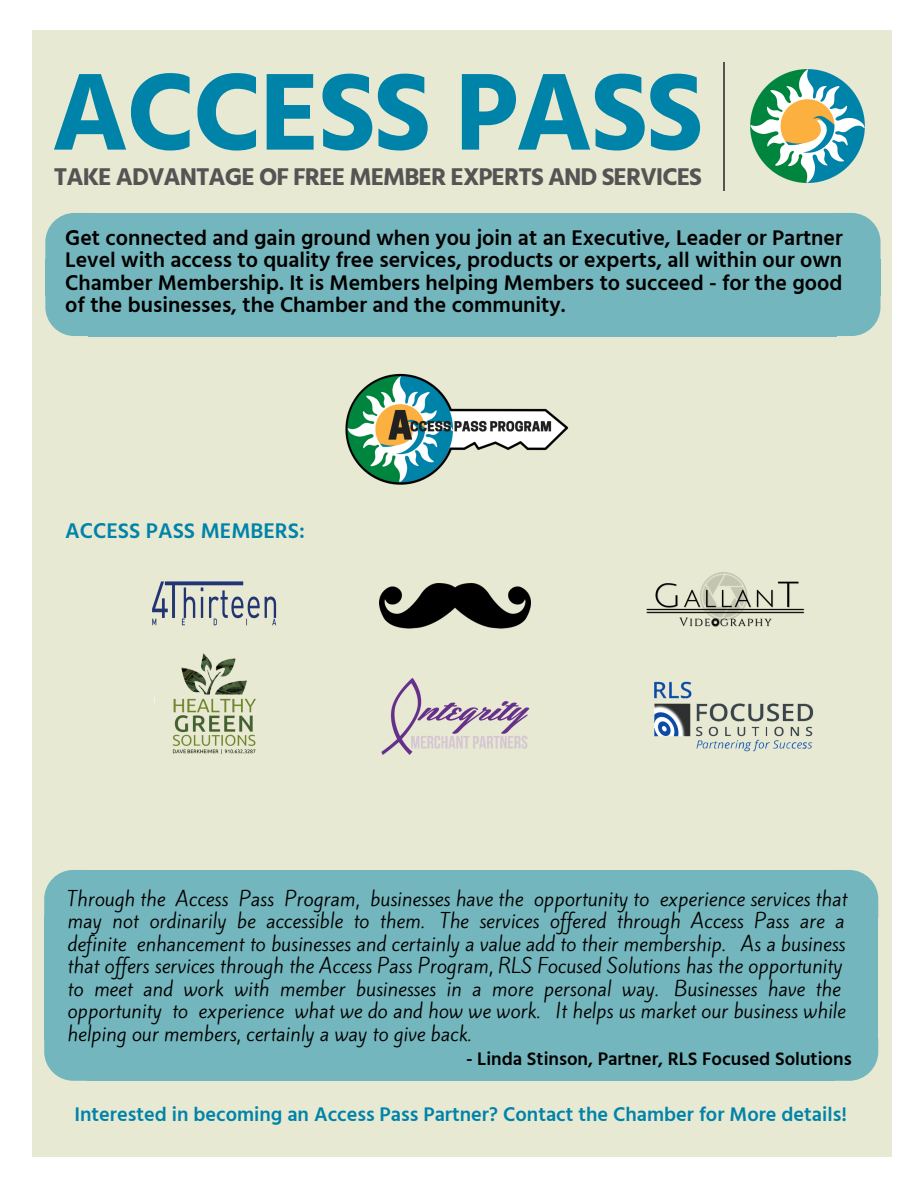
<style>
.page{position:relative;width:918px;height:1188px;background:#fff}
.page>*{position:absolute;margin:0;border:0;box-sizing:border-box;transform-origin:0 0}
.t1{font:700 112.05px "Hind Guntur";letter-spacing:-.02em;color:#0083a9}
.t2{font:700 24.9px "Hind Guntur";letter-spacing:-.04em;color:#545454}
.t3{font:600 21.75px/22.5px "Hind Guntur";color:#000;text-align:justify}
.t4{font:600 21.75px "Hind Guntur";color:#0083a9}
.t5{font:600 20.25px "Hind Guntur";color:#0083a9}
.t6{font:18.75px/22.5px "Kite One";color:#000}
.t7{font:600 18.75px "Hind Guntur";color:#000}
</style>
<div class="page">
<div style="left:33px;top:30px;width:859px;height:1126px;background:#e8e9d2"></div>
<img style="left:750px;top:69px;width:115px;height:114px">
<svg style="left:723px;top:181px;width:2px;height:10px"></svg>
<svg style="left:723px;top:62px;width:2px;height:10px"></svg>
<hr style="left:723px;top:110px;width:2px;height:71px;background:#545454">
<hr style="left:723px;top:72px;width:2px;height:38px;background:#545454">
<svg style="left:835px;top:870px;width:43px;height:46px;background:#7ebabe"></svg>
<div style="left:833px;top:916px;width:45px;height:124px;background:#74b6bd"></div>
<div style="left:88px;top:916px;width:747px;height:124px;background:#74b6bd"></div>
<div style="left:88px;top:870px;width:747px;height:48px;background:#74b6bd"></div>
<svg style="left:44px;top:870px;width:44px;height:46px;background:#7ebabe"></svg>
<div style="left:44px;top:916px;width:45px;height:124px;background:#74b6bd"></div>
<div style="left:88px;top:1039px;width:747px;height:42px;background:#74b6bd"></div>
<svg style="left:44px;top:1040px;width:44px;height:41px;background:#80bbbf"></svg>
<svg style="left:835px;top:1040px;width:43px;height:41px;background:#80bbbf"></svg>
<img style="left:646px;top:572px;width:159px;height:55px">
<img style="left:381px;top:677px;width:149px;height:78px">
<img style="left:154px;top:653px;width:102px;height:102px">
<img style="left:654px;top:681px;width:160px;height:71px">
<img style="left:152px;top:581px;width:125px;height:45px">
<svg style="left:837px;top:213px;width:44px;height:46px;background:#7fbbbf"></svg>
<div style="left:836px;top:259px;width:45px;height:36px;background:#74b6bd"></div>
<div style="left:89px;top:259px;width:748px;height:36px;background:#74b6bd"></div>
<div style="left:89px;top:213px;width:748px;height:48px;background:#74b6bd"></div>
<svg style="left:45px;top:213px;width:44px;height:46px;background:#7fbabf"></svg>
<div style="left:45px;top:259px;width:45px;height:36px;background:#74b6bd"></div>
<div style="left:89px;top:294px;width:748px;height:42px;background:#74b6bd"></div>
<svg style="left:45px;top:295px;width:44px;height:41px;background:#80bbbf"></svg>
<svg style="left:837px;top:295px;width:44px;height:41px;background:#80bbbf"></svg>
<img style="left:379px;top:584px;width:152px;height:45px">
<img style="left:345px;top:373px;width:224px;height:112px">
<h1 class="t1" style="left:51px;top:45px;width:654px">ACCESS PASS</h1>
<h2 class="t2" style="left:54px;top:161px;width:650px">TAKE ADVANTAGE OF FREE MEMBER EXPERTS AND SERVICES</h2>
<p class="t3" style="left:65px;top:226px;width:779px">Get connected and gain ground when you join at an Executive, Leader or Partner Level with access to quality free services, products or experts, all within our own Chamber Membership. It is Members helping Members to succeed - for the good of the businesses, the Chamber and the community.</p>
<p class="t4" style="left:65px;top:518px;width:241px">ACCESS PASS MEMBERS:</p>
<p class="t6" style="left:68px;top:888px;width:781px">Through the Access Pass Program, businesses have the opportunity to experience services that may not ordinarily be accessible to them. The services of ered through Access Pass are a definite enhancement to businesses and certainly a value add to their membership. As a business that of ers services through the Access Pass Program, RLS Focused Solutions has the opportunity to meet and work with member businesses in a more personal way. Businesses have the opportunity to experience what we do and how we work. It helps us market our business while helping our members, certainly a way to give back.</p>
<p class="t7" style="left:466px;top:1048px;width:387px">- Linda Stinson, Partner, RLS Focused Solutions</p>
<p class="t5" style="left:74px;top:1102px;width:774px">Interested in becoming an Access Pass Partner? Contact the Chamber for More details!</p>
</div>
